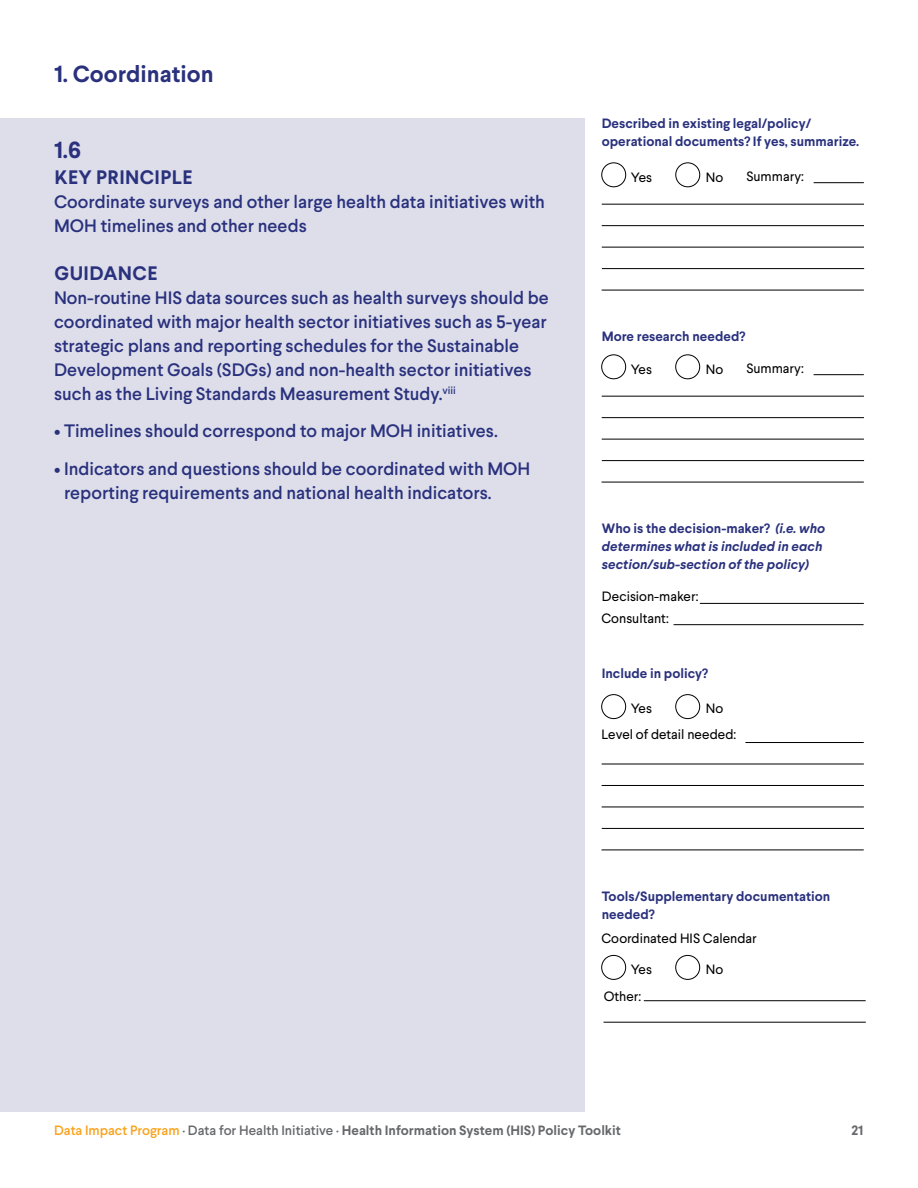
<style>
.page{position:relative;width:918px;height:1188px;background:#fff}
.page>*{position:absolute;margin:0;border:0;box-sizing:border-box;transform-origin:0 0}
.t1{font:700 23.25px "Larsseit";color:#2a317d}
.t2{font:700 19.5px "Larsseit";letter-spacing:.02em;color:#2a317d}
.t3{font:500 18px/24px "Larsseit";color:#2a317d}
.t4{font:700 13.5px/18px "Larsseit";color:#2a317d}
.t5{font:13.5px/26.1px "Larsseit";color:#000}
.t6{font:italic 700 13.5px/18px "Larsseit";color:#2a317d}
.t7{font:700 13.5px "Larsseit";color:#67686b}
.s1{font-style:normal}
.s2{font-weight:500;color:#faa21b}
.s3{font-weight:500}
</style>
<div class="page">
<div style="left:602px;top:355px;width:24px;height:24px;border:1px solid #000;border-radius:50%"></div>
<div style="left:676px;top:355px;width:24px;height:24px;border:1px solid #000;border-radius:50%"></div>
<hr style="left:700px;top:603px;width:164px;height:1px;background:#000">
<div style="left:602px;top:694px;width:24px;height:25px;border:1px solid #000;border-radius:50%"></div>
<div style="left:676px;top:694px;width:24px;height:25px;border:1px solid #000;border-radius:50%"></div>
<hr style="left:602px;top:764px;width:262px;height:1px;background:#000">
<hr style="left:602px;top:785px;width:262px;height:1px;background:#000">
<hr style="left:602px;top:807px;width:262px;height:1px;background:#000">
<hr style="left:745px;top:742px;width:119px;height:1px;background:#000">
<hr style="left:674px;top:624px;width:190px;height:1px;background:#000">
<hr style="left:602px;top:828px;width:262px;height:1px;background:#000">
<hr style="left:602px;top:850px;width:262px;height:1px;background:#000">
<div style="left:0;top:118px;width:584px;height:994px;background:#dddeea"></div>
<hr style="left:602px;top:396px;width:262px;height:1px;background:#000">
<hr style="left:602px;top:417px;width:262px;height:1px;background:#000">
<hr style="left:602px;top:439px;width:262px;height:1px;background:#000">
<hr style="left:814px;top:374px;width:50px;height:1px;background:#000">
<hr style="left:602px;top:460px;width:262px;height:1px;background:#000">
<hr style="left:602px;top:482px;width:262px;height:1px;background:#000">
<div style="left:602px;top:163px;width:24px;height:24px;border:1px solid #000;border-radius:50%"></div>
<div style="left:676px;top:163px;width:24px;height:24px;border:1px solid #000;border-radius:50%"></div>
<hr style="left:602px;top:204px;width:262px;height:1px;background:#000">
<hr style="left:602px;top:225px;width:262px;height:1px;background:#000">
<hr style="left:602px;top:247px;width:262px;height:1px;background:#000">
<hr style="left:814px;top:182px;width:50px;height:1px;background:#000">
<hr style="left:602px;top:268px;width:262px;height:1px;background:#000">
<hr style="left:602px;top:290px;width:262px;height:1px;background:#000">
<div style="left:602px;top:955px;width:24px;height:25px;border:1px solid #000;border-radius:50%"></div>
<div style="left:676px;top:955px;width:24px;height:25px;border:1px solid #000;border-radius:50%"></div>
<hr style="left:604px;top:1022px;width:262px;height:1px;background:#000">
<hr style="left:644px;top:1000px;width:222px;height:1px;background:#000">
<p class="t1" style="left:54px;top:59px;width:161px">1. Coordination</p>
<p class="t1" style="left:54px;top:135px;width:29px">1.6</p>
<p class="t2" style="left:54px;top:164px;width:140px">KEY PRINCIPLE</p>
<p class="t3" style="left:54px;top:189px;width:492px">Coordinate surveys and other large health data initiatives with<br>MOH timelines and other needs</p>
<p class="t2" style="left:54px;top:260px;width:105px">GUIDANCE</p>
<p class="t3" style="left:54px;top:285px;width:496px">Non-routine HIS data sources such as health surveys should be coordinated with major health sector initiatives such as 5-year strategic plans and reporting schedules for the Sustainable Development Goals (SDGs) and non-health sector initiatives such as the Living Standards Measurement Study.<sup>viii</sup></p>
<p class="t3" style="left:54px;top:419px;width:445px">• Timelines should correspond to major MOH initiatives.</p>
<p class="t3" style="left:64px;top:456px;width:468px;text-indent:-10px">• Indicators and questions should be coordinated with MOH reporting requirements and national health indicators.</p>
<p class="t4" style="left:602px;top:115px;width:259px">Described in existing legal/policy/ operational documents? If yes, summarize.</p>
<p class="t5" style="left:631px;top:164px;width:23px">Yes</p>
<p class="t5" style="left:706px;top:164px;width:19px">No</p>
<p class="t5" style="left:746px;top:164px;width:59px">Summary:</p>
<p class="t4" style="left:602px;top:328px;width:145px">More research needed?</p>
<p class="t5" style="left:631px;top:356px;width:23px">Yes</p>
<p class="t5" style="left:706px;top:356px;width:19px">No</p>
<p class="t5" style="left:746px;top:356px;width:59px">Summary:</p>
<p class="t6" style="left:602px;top:519px;width:225px"><span class="s1">Who is the decision-maker?</span> (i.e. who determines what is included in each section/sub-section of the policy)</p>
<p class="t5" style="left:602px;top:583px;width:98px">Decision-maker:</p>
<p class="t5" style="left:602px;top:606px;width:69px">Consultant:</p>
<p class="t4" style="left:602px;top:665px;width:108px">Include in policy?</p>
<p class="t5" style="left:631px;top:696px;width:23px">Yes</p>
<p class="t5" style="left:602px;top:696px;width:136px;text-indent:104px">No<br>Level of detail needed:</p>
<p class="t4" style="left:602px;top:887px;width:230px">Tools/Supplementary documentation needed?</p>
<p class="t5" style="left:601px;top:925px;width:157px">Coordinated HIS Calendar</p>
<p class="t5" style="left:631px;top:956px;width:23px">Yes</p>
<p class="t5" style="left:706px;top:956px;width:19px">No</p>
<p class="t5" style="left:604px;top:983px;width:39px">Other:</p>
<p class="t7" style="left:54px;top:1121px;width:569px"><span class="s2">Data Impact Program</span> <span class="s3">· Data for Health Initiative ·</span> Health Information System (HIS) Policy Toolkit</p>
<p class="t7" style="left:852px;top:1121px;width:13px">21</p>
</div>
